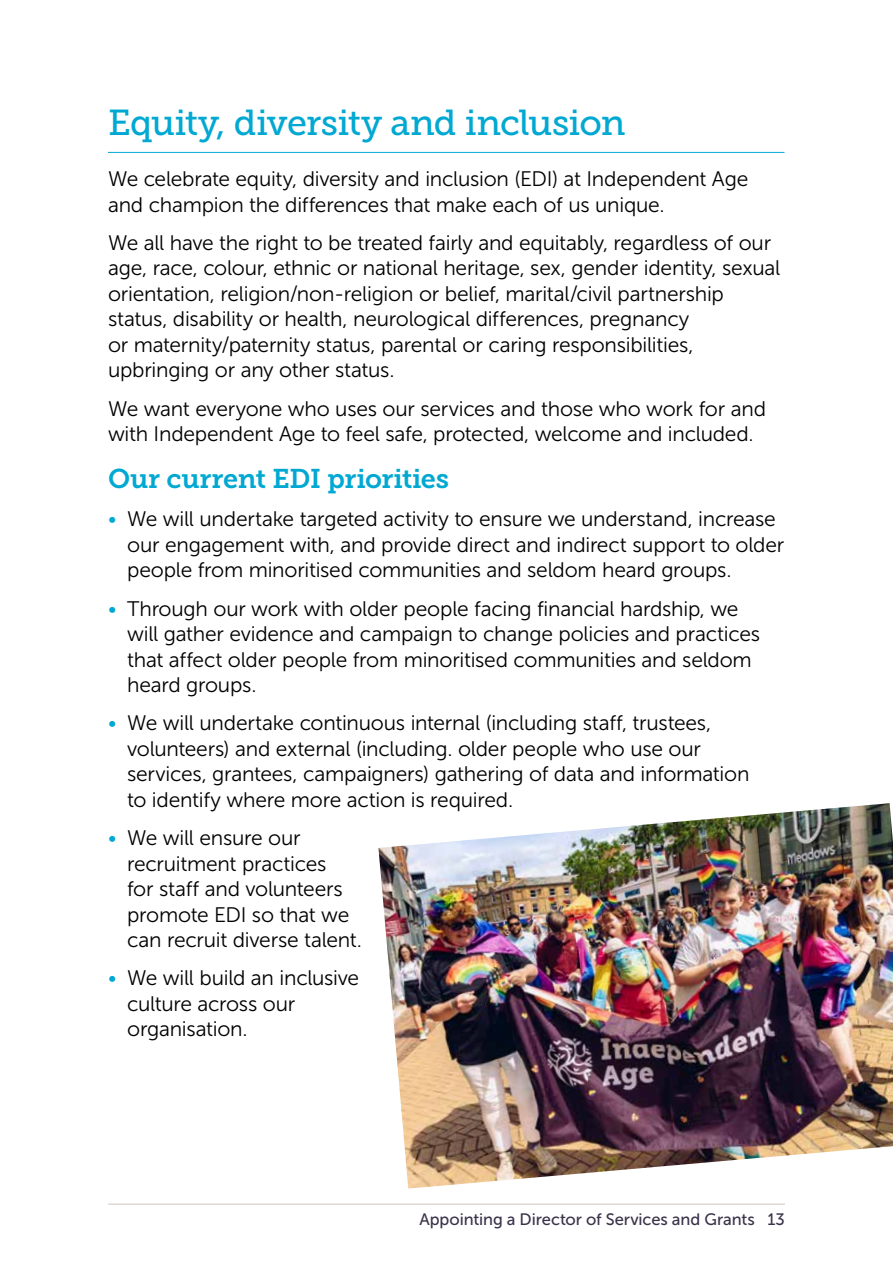
<style>
.page{position:relative;width:893px;height:1263px;background:#fff}
.page>*{position:absolute;margin:0;border:0;box-sizing:border-box;transform-origin:0 0}
.t1{font:36px "Museo Slab 500";letter-spacing:-.025em;color:#00a8d2}
.t2{font:27px "Museo Slab 700";letter-spacing:-.01em;color:#00a8d2}
.P_-_bullets{font:21px/25.5px "Museo Sans 300";letter-spacing:-.01em;color:#000}
.t3{font:16.5px "Museo Sans 500";letter-spacing:-.005em;color:#3b334a}
.s1{color:#00a8d2}
</style>
<div class="page">
<hr style="left:108px;top:1204px;width:677px;height:1px;background:#d0c7bd">
<hr style="left:108px;top:152px;width:676px;height:1px;background:#00a8d2">
<img style="left:378px;top:803px;width:515px;height:385px">
<h2 class="t1" style="left:108px;top:103px;width:519px">Equity, diversity and inclusion</h2>
<p class="P_-_bullets" style="left:108px;top:166px;width:642px">We celebrate equity, diversity and inclusion (EDI) at Independent Age and champion the differences that make each of us unique.</p>
<p class="P_-_bullets" style="left:108px;top:230px;width:674px">We all have the right to be treated fairly and equitably, regardless of our age, race, colour, ethnic or national heritage, sex, gender identity, sexual orientation, religion/non-religion or belief, marital/civil partnership status, disability or health, neurological differences, pregnancy<br>or maternity/paternity status, parental or caring responsibilities, upbringing or any other status.</p>
<p class="P_-_bullets" style="left:108px;top:396px;width:659px">We want everyone who uses our services and those who work for and with Independent Age to feel safe, protected, welcome and included.</p>
<h3 class="t2" style="left:108px;top:463px;width:343px">Our current EDI priorities</h3>
<p class="P_-_bullets" style="left:127px;top:506px;width:659px;text-indent:-19px"><span class="s1">•</span> We will undertake targeted activity to ensure we understand, increase our engagement with, and provide direct and indirect support to older people from minoritised communities and seldom heard groups.</p>
<p class="P_-_bullets" style="left:127px;top:596px;width:634px;text-indent:-19px"><span class="s1">•</span> Through our work with older people facing financial hardship, we will gather evidence and campaign to change policies and practices that affect older people from minoritised communities and seldom heard groups.</p>
<p class="P_-_bullets" style="left:127px;top:710px;width:624px;text-indent:-19px"><span class="s1">•</span> We will undertake continuous internal (including staff, trustees, volunteers) and external (including. older people who use our services, grantees, campaigners) gathering of data and information to identify where more action is required.</p>
<p class="P_-_bullets" style="left:127px;top:825px;width:236px;text-indent:-19px"><span class="s1">•</span> We will ensure our recruitment practices<br>for staff and volunteers promote EDI so that we can recruit diverse talent.</p>
<p class="P_-_bullets" style="left:127px;top:965px;width:234px;text-indent:-19px"><span class="s1">•</span> We will build an inclusive culture across our organisation.</p>
<p class="t3" style="left:419px;top:1210px;width:367px">Appointing a Director of Services and Grants 13</p>
</div>
